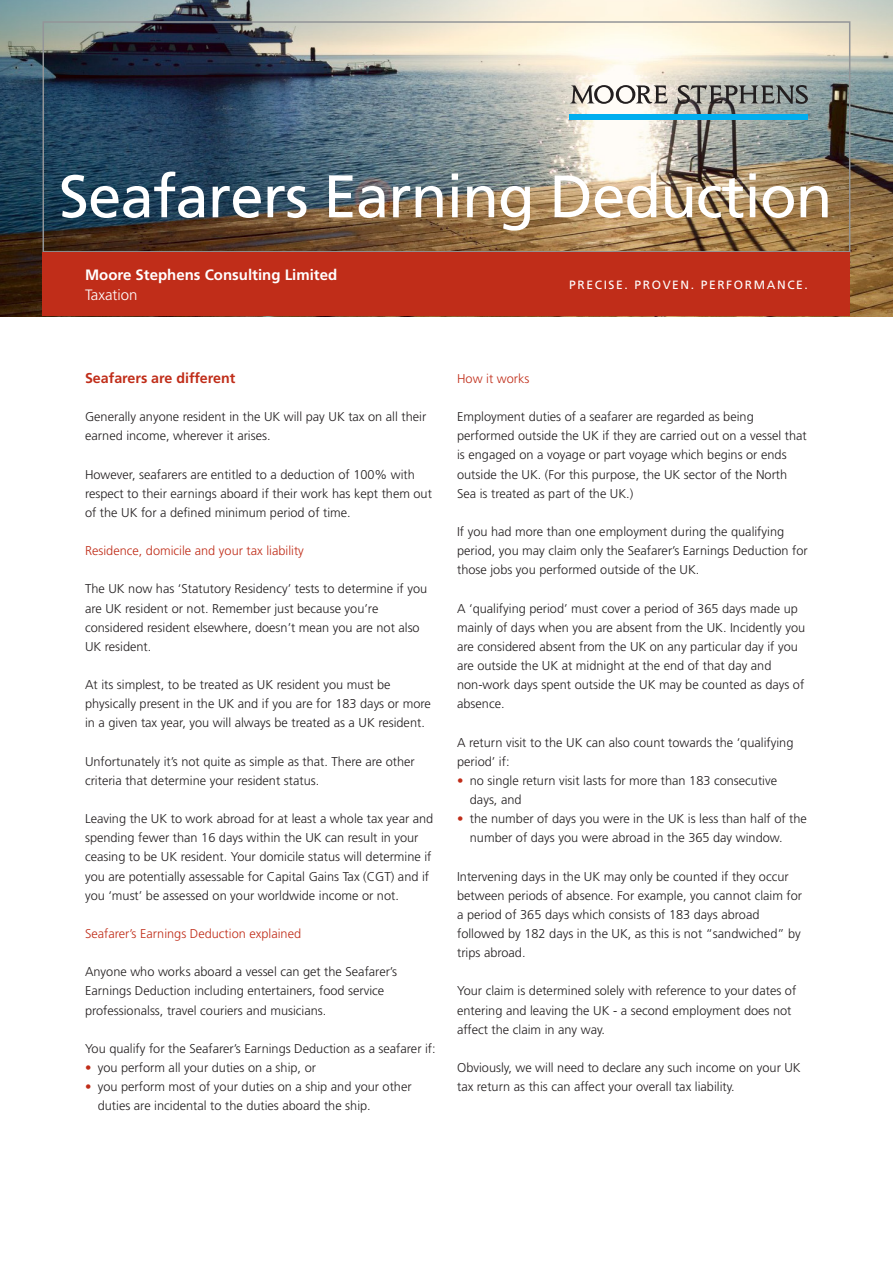
<style>
.page{position:relative;width:893px;height:1263px;background:#fff}
.page>*{position:absolute;margin:0;border:0;box-sizing:border-box;transform-origin:0 0}
.Factsheet_Title{font:60px "Frutiger LT Std";letter-spacing:-.015em;color:#fff}
.Descriptor{font:700 15px "Frutiger LT Std";color:#fff}
.Descriptor-2{font:300 15px "Frutiger LT Std";color:#fff}
.Body_copy{font:700 14.25px "Frutiger LT Std";color:#c02d19}
.Body_copy-2{font:300 12.75px/19.2px "Frutiger LT Std";color:#231f20}
.Body_copy-3{font:300 12.75px "Frutiger LT Std";color:#c02d19}
.Strapline{font:12px "Frutiger LT Std";letter-spacing:.135em;color:#fff}
.s1{color:#c02d19}
</style>
<div class="page">
<img style="left:0;top:0;width:893px;height:316px">
<div style="left:43px;top:21px;width:807px;height:232px;border:2px solid #939598"></div>
<div style="left:43px;top:253px;width:807px;height:63px;background:#c02d19"></div>
<svg style="left:570px;top:85px;width:98px;height:19px"></svg>
<svg style="left:678px;top:85px;width:130px;height:19px;background:#7d7f7c"></svg>
<div style="left:570px;top:114px;width:238px;height:5px;background:#00aeef"></div>
<p class="Factsheet_Title" style="left:59px;top:161px;width:775px">Seafarers Earning Deduction</p>
<p class="Descriptor" style="left:85px;top:266px;width:254px">Moore Stephens Consulting Limited</p>
<p class="Descriptor-2" style="left:85px;top:286px;width:54px">Taxation</p>
<p class="Strapline" style="left:569px;top:278px;width:240px">PRECISE. PROVEN. PERFORMANCE.</p>
<p class="Body_copy" style="left:85px;top:369px;width:152px">Seafarers are different</p>
<p class="Body_copy-2" style="left:85px;top:407px;width:343px">Generally anyone resident in the UK will pay UK tax on all their earned income, wherever it arises.</p>
<p class="Body_copy-2" style="left:85px;top:465px;width:348px">However, seafarers are entitled to a deduction of 100% with respect to their earnings aboard if their work has kept them out of the UK for a defined minimum period of time.</p>
<p class="Body_copy-3" style="left:85px;top:543px;width:220px">Residence, domicile and your tax liability</p>
<p class="Body_copy-2" style="left:85px;top:580px;width:344px">The UK now has ‘Statutory Residency’ tests to determine if you are UK resident or not. Remember just because you’re considered resident elsewhere, doesn’t mean you are not also UK resident.</p>
<p class="Body_copy-2" style="left:85px;top:675px;width:347px">At its simplest, to be treated as UK resident you must be physically present in the UK and if you are for 183 days or more in a given tax year, you will always be treated as a UK resident.</p>
<p class="Body_copy-2" style="left:85px;top:752px;width:331px">Unfortunately it’s not quite as simple as that. There are other criteria that determine your resident status.</p>
<p class="Body_copy-2" style="left:85px;top:809px;width:350px">Leaving the UK to work abroad for at least a whole tax year and spending fewer than 16 days within the UK can result in your ceasing to be UK resident. Your domicile status will determine if you are potentially assessable for Capital Gains Tax (CGT) and if you ‘must’ be assessed on your worldwide income or not.</p>
<p class="Body_copy-3" style="left:85px;top:926px;width:218px">Seafarer’s Earnings Deduction explained</p>
<p class="Body_copy-2" style="left:85px;top:962px;width:313px">Anyone who works aboard a vessel can get the Seafarer’s<br>Earnings Deduction including entertainers, food service professionalss, travel couriers and musicians.</p>
<p class="Body_copy-2" style="left:85px;top:1039px;width:352px">You qualify for the Seafarer’s Earnings Deduction as a seafarer if:</p>
<p class="Body_copy-2" style="left:85px;top:1058px;width:232px"><span class="s1">•</span> you perform all your duties on a ship, or</p>
<p class="Body_copy-2" style="left:98px;top:1077px;width:315px;text-indent:-13px"><span class="s1">•</span> you perform most of your duties on a ship and your other duties are incidental to the duties aboard the ship.</p>
<p class="Body_copy-3" style="left:457px;top:371px;width:74px">How it works</p>
<p class="Body_copy-2" style="left:457px;top:407px;width:351px">Employment duties of a seafarer are regarded as being performed outside the UK if they are carried out on a vessel that is engaged on a voyage or part voyage which begins or ends outside the UK. (For this purpose, the UK sector of the North Sea is treated as part of the UK.)</p>
<p class="Body_copy-2" style="left:457px;top:522px;width:352px">If you had more than one employment during the qualifying period, you may claim only the Seafarer’s Earnings Deduction for those jobs you performed outside of the UK.</p>
<p class="Body_copy-2" style="left:457px;top:599px;width:350px">A ‘qualifying period’ must cover a period of 365 days made up mainly of days when you are absent from the UK. Incidently you are considered absent from the UK on any particular day if you are outside the UK at midnight at the end of that day and non-work days spent outside the UK may be counted as days of absence.</p>
<p class="Body_copy-2" style="left:457px;top:733px;width:338px">A return visit to the UK can also count towards the ‘qualifying period’ if:</p>
<p class="Body_copy-2" style="left:470px;top:771px;width:309px;text-indent:-13px"><span class="s1">•</span> no single return visit lasts for more than 183 consecutive days, and</p>
<p class="Body_copy-2" style="left:470px;top:809px;width:339px;text-indent:-13px"><span class="s1">•</span> the number of days you were in the UK is less than half of the number of days you were abroad in the 365 day window.</p>
<p class="Body_copy-2" style="left:457px;top:867px;width:347px">Intervening days in the UK may only be counted if they occur between periods of absence. For example, you cannot claim for a period of 365 days which consists of 183 days abroad followed by 182 days in the UK, as this is not “sandwiched” by trips abroad.</p>
<p class="Body_copy-2" style="left:457px;top:981px;width:341px">Your claim is determined solely with reference to your dates of entering and leaving the UK - a second employment does not affect the claim in any way.</p>
<p class="Body_copy-2" style="left:457px;top:1058px;width:345px">Obviously, we will need to declare any such income on your UK tax return as this can affect your overall tax liability.</p>
</div>
